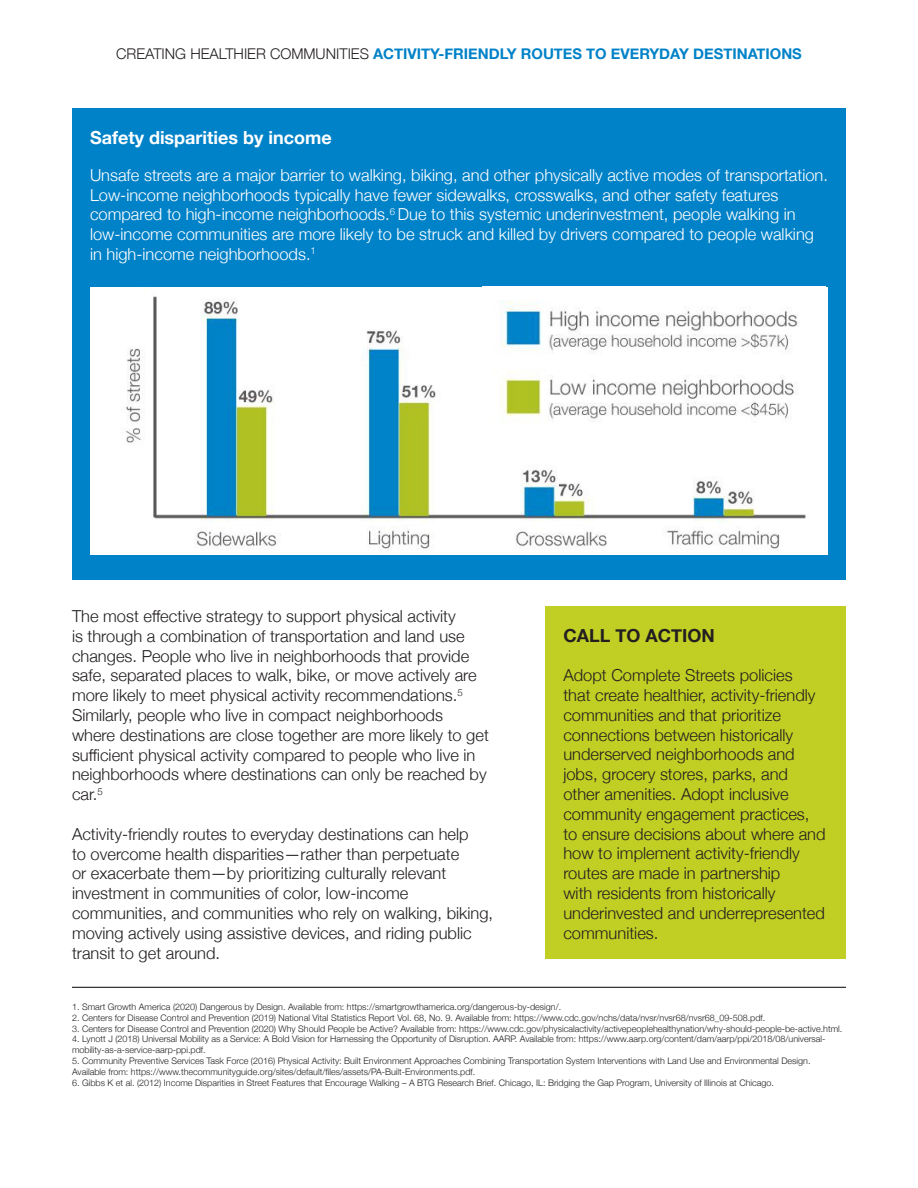
<style>
.page{position:relative;width:918px;height:1188px;background:#fff}
.page>*{position:absolute;margin:0;border:0;box-sizing:border-box;transform-origin:0 0}
.t1{font:700 18px "Helvetica Neue";color:#fff}
.t2{font:700 18px "Helvetica Neue";color:#231f20}
.t3{font:300 16.5px/19.8px "Helvetica Neue";color:#231f20}
.t4{font:300 16.5px/19.8px "Helvetica Neue";color:#fff}
.t5{font:700 14.85px "Helvetica Neue";color:#0082c8}
.t6{font:300 9px/10.8px "Helvetica Neue";color:#231f20}
.s1{font-weight:300;color:#231f20}
</style>
<div class="page">
<div style="left:545px;top:606px;width:301px;height:353px;background:#c1ce23"></div>
<div style="left:72px;top:108px;width:774px;height:472px;background:#0082c8"></div>
<img style="left:90px;top:287px;width:738px;height:268px">
<img style="left:483px;top:287px;width:342px;height:143px">
<hr style="left:72px;top:987px;width:774px;height:1px;background:#000">
<p class="t5" style="left:116px;top:42px;width:687px"><span class="s1">CREATING HEALTHIER COMMUNITIES</span> ACTIVITY-FRIENDLY ROUTES TO EVERYDAY DESTINATIONS</p>
<p class="t1" style="left:90px;top:123px;width:243px">Safety disparities by income</p>
<p class="t4" style="left:90px;top:164px;width:740px">Unsafe streets are a major barrier to walking, biking, and other physically active modes of transportation.<br>Low-income neighborhoods typically have fewer sidewalks, crosswalks, and other safety features compared to high-income neighborhoods.<sup>6</sup> Due to this systemic underinvestment, people walking in low-income communities are more likely to be struck and killed by drivers compared to people walking in high-income neighborhoods.<sup>1</sup></p>
<p class="t3" style="left:72px;top:605px;width:418px">The most effective strategy to support physical activity<br>is through a combination of transportation and land use changes. People who live in neighborhoods that provide safe, separated places to walk, bike, or move actively are more likely to meet physical activity recommendations.<sup>5<br></sup>Similarly, people who live in compact neighborhoods where destinations are close together are more likely to get sufficient physical activity compared to people who live in neighborhoods where destinations can only be reached by car.<sup>5</sup></p>
<p class="t3" style="left:72px;top:823px;width:423px">Activity-friendly routes to everyday destinations can help<br>to overcome health disparities—rather than perpetuate<br>or exacerbate them—by prioritizing culturally relevant investment in communities of color, low-income communities, and communities who rely on walking, biking, moving actively using assistive devices, and riding public transit to get around.</p>
<p class="t2" style="left:563px;top:621px;width:153px">CALL TO ACTION</p>
<p class="t3" style="left:563px;top:664px;width:264px">Adopt Complete Streets policies<br>that create healthier, activity-friendly communities and that prioritize connections between historically underserved neighborhoods and jobs, grocery stores, parks, and other amenities. Adopt inclusive community engagement practices, to ensure decisions about where and how to implement activity-friendly routes are made in partnership<br>with residents from historically underinvested and underrepresented communities.</p>
<p class="t6" style="left:72px;top:1001px;width:491px">1. Smart Growth America (2020) Dangerous by Design. Available from: https://smartgrowthamerica.org/dangerous-by-design/.</p>
<p class="t6" style="left:72px;top:1011px;width:695px">2. Centers for Disease Control and Prevention (2019) National Vital Statistics Report Vol. 68, No. 9. Available from: https://www.cdc.gov/nchs/data/nvsr/nvsr68/nvsr68_09-508.pdf.</p>
<p class="t6" style="left:72px;top:1022px;width:772px">3. Centers for Disease Control and Prevention (2020) Why Should People be Active? Available from: https://www.cdc.gov/physicalactivity/activepeoplehealthynation/why-should-people-be-active.html.</p>
<p class="t6" style="left:72px;top:1033px;width:755px">4. Lynott J (2018) Universal Mobility as a Service: A Bold Vision for Harnessing the Opportunity of Disruption. AARP. Available from: https://www.aarp.org/content/dam/aarp/ppi/2018/08/universal&shy;mobility-as-a-service-aarp-ppi.pdf.</p>
<p class="t6" style="left:72px;top:1055px;width:740px">5. Community Preventive Services Task Force (2016) Physical Activity: Built Environment Approaches Combining Transportation System Interventions with Land Use and Environmental Design.<br>Available from: https://www.thecommunityguide.org/sites/default/files/assets/PA-Built-Environments.pdf.</p>
<p class="t6" style="left:72px;top:1076px;width:704px">6. Gibbs K et al. (2012) Income Disparities in Street Features that Encourage Walking – A BTG Research Brief. Chicago, IL: Bridging the Gap Program, University of Illinois at Chicago.</p>
</div>
